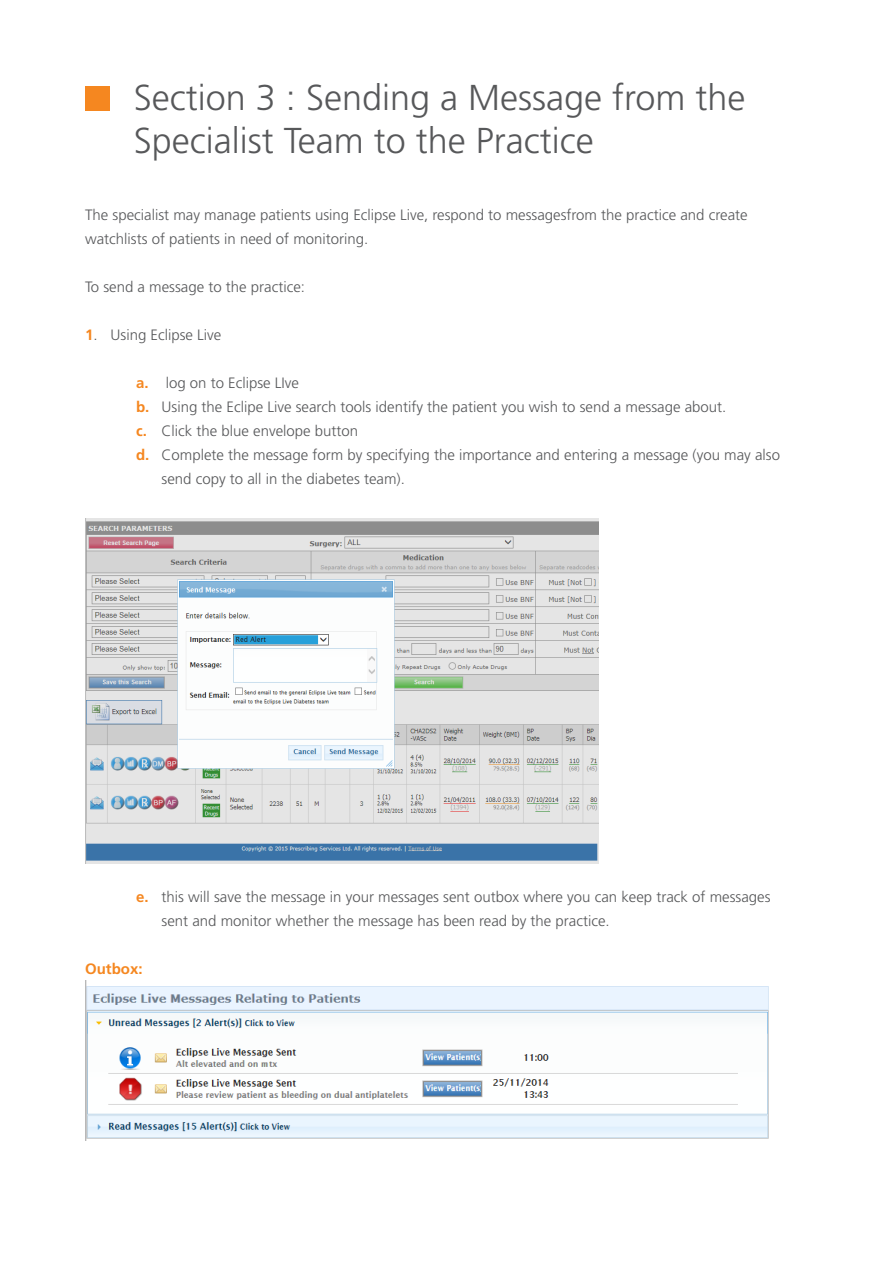
<style>
.page{position:relative;width:893px;height:1263px;background:#fff}
.page>*{position:absolute;margin:0;border:0;box-sizing:border-box;transform-origin:0 0}
.t1{font:300 36px/43.2px "Frutiger LT Std";color:#57585a}
.t2{font:300 15px/24px "Frutiger LT Std";color:#57585a}
.t3{font:700 15px "Frutiger LT Std";color:#f58720}
.s1{font-weight:700;color:#f58720}
</style>
<div class="page">
<div style="left:85px;top:86px;width:25px;height:25px;background:#f58720"></div>
<img style="left:85px;top:518px;width:514px;height:346px">
<img style="left:85px;top:980px;width:684px;height:160px">
<p class="t1" style="left:134px;top:76px;width:613px">Section 3 : Sending a Message from the<br>Specialist Team to the Practice</p>
<p class="t2" style="left:85px;top:203px;width:664px">The specialist may manage patients using Eclipse Live, respond to messagesfrom the practice and create watchlists of patients in need of monitoring.</p>
<p class="t2" style="left:85px;top:275px;width:222px">To send a message to the practice:</p>
<p class="t2" style="left:85px;top:323px;width:138px"><span class="s1">1</span>. Using Eclipse Live</p>
<p class="t2" style="left:136px;top:371px;width:165px"><span class="s1">a.</span> log on to Eclipse LIve</p>
<p class="t2" style="left:136px;top:395px;width:592px"><span class="s1">b.</span> Using the Eclipe Live search tools identify the patient you wish to send a message about.</p>
<p class="t2" style="left:136px;top:419px;width:224px"><span class="s1">c.</span> Click the blue envelope button</p>
<p class="t2" style="left:136px;top:443px;width:645px"><span class="s1">d.</span> Complete the message form by specifying the importance and entering a message (you may also</p>
<p class="t2" style="left:162px;top:467px;width:245px">send copy to all in the diabetes team).</p>
<p class="t2" style="left:136px;top:885px;width:636px"><span class="s1">e.</span> this will save the message in your messages sent outbox where you can keep track of messages</p>
<p class="t2" style="left:162px;top:909px;width:450px">sent and monitor whether the message has been read by the practice.</p>
<p class="t3" style="left:85px;top:960px;width:59px">Outbox:</p>
</div>
